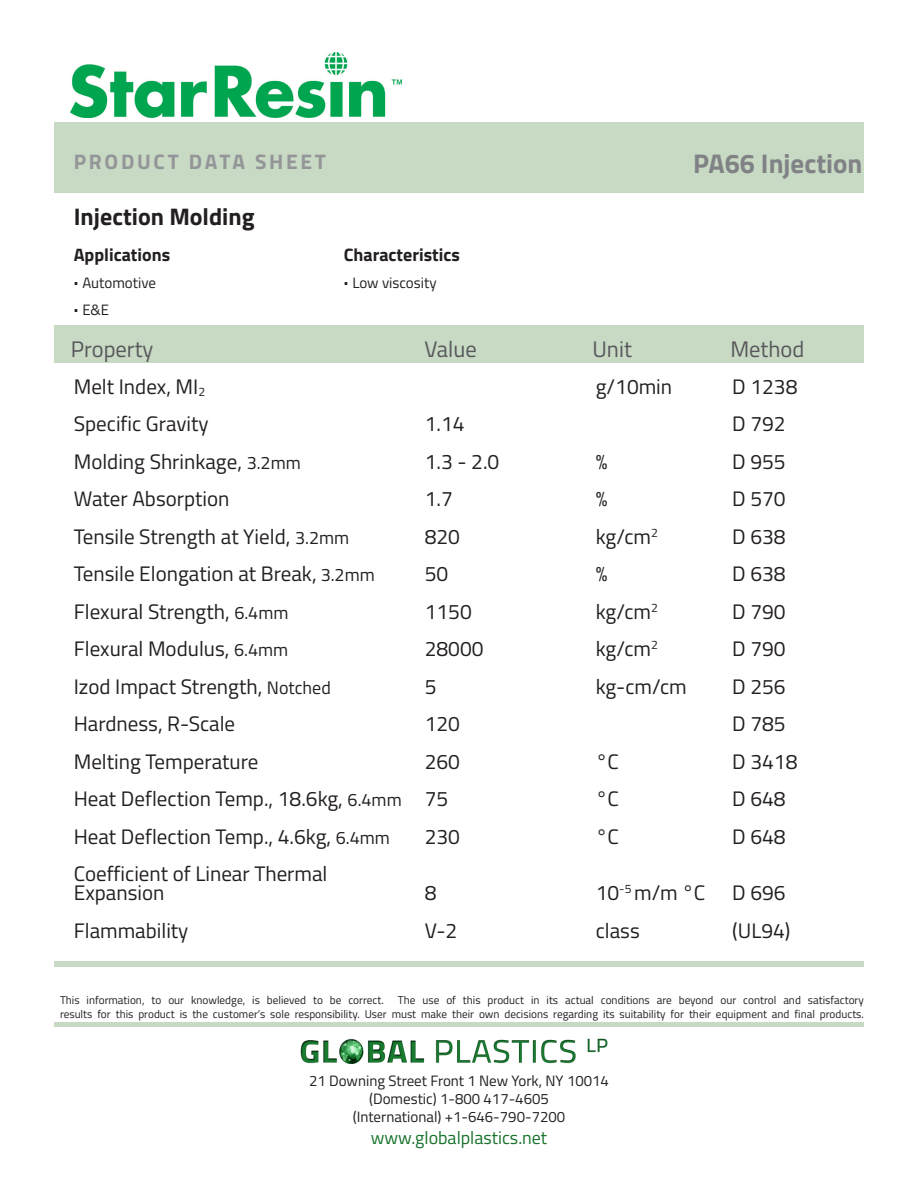
<style>
.page{position:relative;width:918px;height:1188px;background:#fff}
.page>*{position:absolute;margin:0;border:0;box-sizing:border-box;transform-origin:0 0}
.t1{font:700 27px "Titillium Web";color:#808285}
.Disclaimer{font:700 24px "Titillium Web";color:#231f20}
.t2{font:22.5px "Titillium Web";color:#57585a}
.t3{font:21px/18.8px "Titillium Web";color:#231f20}
.t4{font:700 21px "Titillium Web";letter-spacing:.13em;color:#939598}
.Disclaimer-2{font:700 18px "Titillium Web";color:#231f20}
.t5{font:18px "Titillium Web";color:#19732d}
.Disclaimer-3{font:15px "Titillium Web";color:#231f20}
.Disclaimer-4{font:11.25px/13.5px "Titillium Web";color:#231f20}
.s1{font-weight:700;font-size:18px}
.s2{font-size:18px}
</style>
<div class="page">
<div style="left:54px;top:326px;width:810px;height:37px;background:#c8d9c4"></div>
<div style="left:54px;top:122px;width:810px;height:71px;background:#c8d9c4"></div>
<img style="left:70px;top:53px;width:332px;height:64px">
<div style="left:54px;top:961px;width:810px;height:6px;background:#c8d9c4"></div>
<hr style="left:54px;top:1023px;width:810px;height:4px;background:#c8d9c4">
<img style="left:300px;top:1038px;width:308px;height:25px">
<p class="t4" style="left:74px;top:146px;width:254px">PRODUCT DATA SHEET</p>
<p class="t1" style="left:693px;top:143px;width:171px">PA66 Injection</p>
<p class="Disclaimer" style="left:74px;top:198px;width:182px">Injection Molding</p>
<p class="Disclaimer-2" style="left:74px;top:241px;width:98px">Applications</p>
<p class="Disclaimer-2" style="left:344px;top:241px;width:118px">Characteristics</p>
<p class="Disclaimer-3" style="left:74px;top:272px;width:84px"><span class="s1">·</span> Automotive</p>
<p class="Disclaimer-3" style="left:344px;top:272px;width:94px"><span class="s1">·</span> Low viscosity</p>
<p class="Disclaimer-3" style="left:74px;top:299px;width:37px"><span class="s1">·</span> E&amp;E</p>
<p class="t2" style="left:71px;top:333px;width:84px">Property</p>
<p class="t2" style="left:424px;top:333px;width:54px">Value</p>
<p class="t2" style="left:592px;top:333px;width:41px">Unit</p>
<p class="t2" style="left:730px;top:333px;width:75px">Method</p>
<p class="t3" style="left:74px;top:376px;width:133px">Melt Index, MI<sub>2</sub></p>
<p class="t3" style="left:596px;top:376px;width:78px">g/10min</p>
<p class="t3" style="left:732px;top:376px;width:67px">D 1238</p>
<p class="t3" style="left:74px;top:414px;width:136px">Specific Gravity</p>
<p class="t3" style="left:425px;top:414px;width:41px">1.14</p>
<p class="t3" style="left:732px;top:414px;width:55px">D 792</p>
<p class="t3" style="left:74px;top:451px;width:229px">Molding Shrinkage, <span class="s2">3.2mm</span></p>
<p class="t3" style="left:425px;top:451px;width:76px">1.3 - 2.0</p>
<p class="t3" style="left:596px;top:451px;width:13px">%</p>
<p class="t3" style="left:732px;top:451px;width:55px">D 955</p>
<p class="t3" style="left:74px;top:489px;width:157px">Water Absorption</p>
<p class="t3" style="left:425px;top:489px;width:30px">1.7</p>
<p class="t3" style="left:596px;top:489px;width:13px">%</p>
<p class="t3" style="left:732px;top:489px;width:55px">D 570</p>
<p class="t3" style="left:74px;top:526px;width:277px">Tensile Strength at Yield, <span class="s2">3.2mm</span></p>
<p class="t3" style="left:425px;top:526px;width:37px">820</p>
<p class="t3" style="left:596px;top:526px;width:64px">kg/cm<sup>2</sup></p>
<p class="t3" style="left:732px;top:526px;width:55px">D 638</p>
<p class="t3" style="left:74px;top:564px;width:303px">Tensile Elongation at Break, <span class="s2">3.2mm</span></p>
<p class="t3" style="left:425px;top:564px;width:25px">50</p>
<p class="t3" style="left:596px;top:564px;width:13px">%</p>
<p class="t3" style="left:732px;top:564px;width:55px">D 638</p>
<p class="t3" style="left:74px;top:601px;width:216px">Flexural Strength, <span class="s2">6.4mm</span></p>
<p class="t3" style="left:425px;top:601px;width:49px">1150</p>
<p class="t3" style="left:596px;top:601px;width:64px">kg/cm<sup>2</sup></p>
<p class="t3" style="left:732px;top:601px;width:55px">D 790</p>
<p class="t3" style="left:74px;top:639px;width:216px">Flexural Modulus, <span class="s2">6.4mm</span></p>
<p class="t3" style="left:425px;top:639px;width:60px">28000</p>
<p class="t3" style="left:596px;top:639px;width:64px">kg/cm<sup>2</sup></p>
<p class="t3" style="left:732px;top:639px;width:55px">D 790</p>
<p class="t3" style="left:74px;top:676px;width:259px">Izod Impact Strength, <span class="s2">Notched</span></p>
<p class="t3" style="left:425px;top:676px;width:13px">5</p>
<p class="t3" style="left:596px;top:676px;width:92px">kg-cm/cm</p>
<p class="t3" style="left:732px;top:676px;width:55px">D 256</p>
<p class="t3" style="left:74px;top:714px;width:163px">Hardness, R-Scale</p>
<p class="t3" style="left:425px;top:714px;width:37px">120</p>
<p class="t3" style="left:732px;top:714px;width:55px">D 785</p>
<p class="t3" style="left:74px;top:751px;width:186px">Melting Temperature</p>
<p class="t3" style="left:425px;top:751px;width:37px">260</p>
<p class="t3" style="left:596px;top:751px;width:25px">°C</p>
<p class="t3" style="left:732px;top:751px;width:67px">D 3418</p>
<p class="t3" style="left:74px;top:789px;width:376px">Heat Deflection Temp., 18.6kg, <span class="s2">6.4mm</span> 75</p>
<p class="t3" style="left:596px;top:789px;width:25px">°C</p>
<p class="t3" style="left:732px;top:789px;width:55px">D 648</p>
<p class="t3" style="left:74px;top:826px;width:318px">Heat Deflection Temp., 4.6kg, <span class="s2">6.4mm</span></p>
<p class="t3" style="left:425px;top:826px;width:37px">230</p>
<p class="t3" style="left:596px;top:826px;width:25px">°C</p>
<p class="t3" style="left:732px;top:826px;width:55px">D 648</p>
<p class="t3" style="left:74px;top:864px;width:255px">Coefficient of Linear Thermal<br>Expansion</p>
<p class="t3" style="left:425px;top:882px;width:13px">8</p>
<p class="t3" style="left:596px;top:882px;width:111px">10<sup>-5</sup> m/m °C</p>
<p class="t3" style="left:732px;top:882px;width:55px">D 696</p>
<p class="t3" style="left:74px;top:920px;width:116px">Flammability</p>
<p class="t3" style="left:425px;top:920px;width:34px">V-2</p>
<p class="t3" style="left:596px;top:920px;width:46px">class</p>
<p class="t3" style="left:732px;top:920px;width:60px">(UL94)</p>
<p class="Disclaimer-4" style="left:60px;top:993px;width:805px">This information, to our knowledge, is believed to be correct. The use of this product in its actual conditions are beyond our control and satisfactory results for this product is the customer’s sole responsibility. User must make their own decisions regarding its suitability for their equipment and final products.</p>
<p class="Disclaimer-3" style="left:309px;top:1070px;width:301px">21 Downing Street Front 1 New York, NY 10014</p>
<p class="Disclaimer-3" style="left:369px;top:1088px;width:181px">(Domestic) 1-800 417-4605</p>
<p class="Disclaimer-3" style="left:353px;top:1106px;width:214px">(International) +1-646-790-7200</p>
<p class="t5" style="left:371px;top:1125px;width:178px">www.globalplastics.net</p>
</div>
